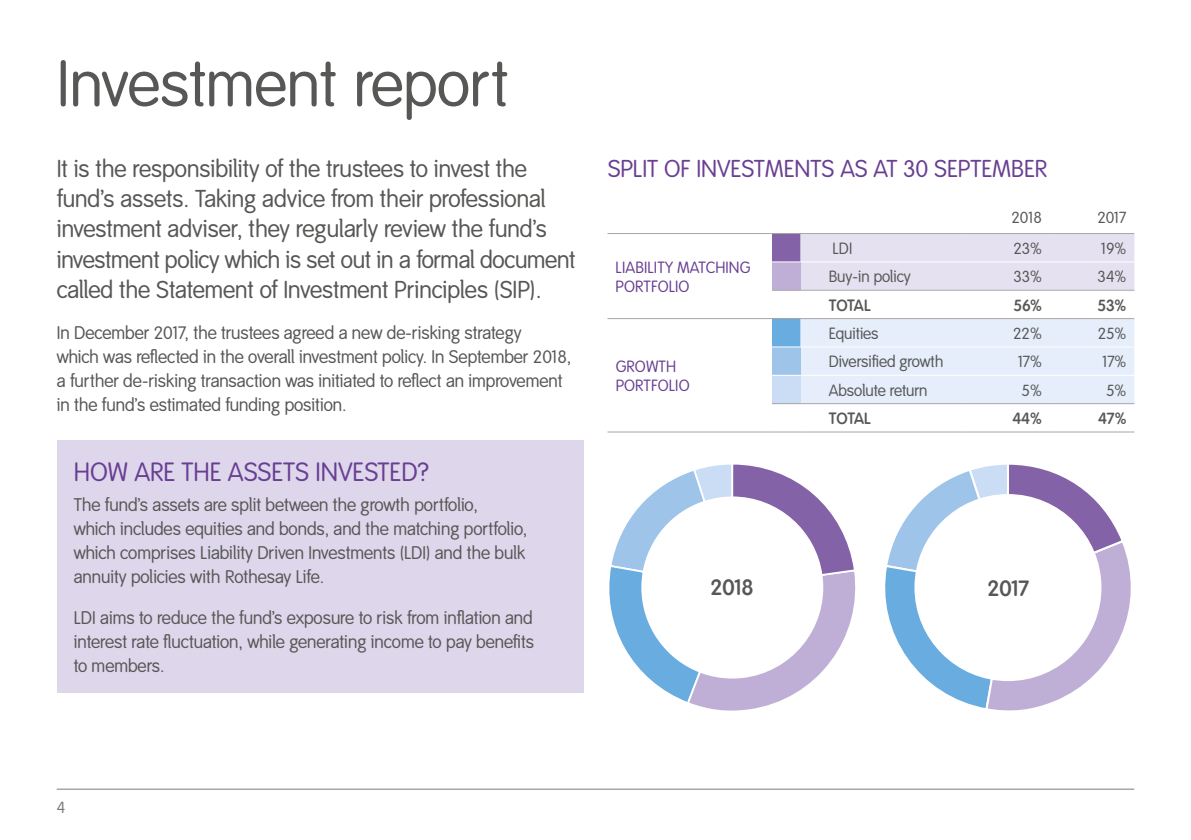
<style>
.page{position:relative;width:1191px;height:840px;background:#fff}
.page>*{position:absolute;margin:0;border:0;box-sizing:border-box;transform-origin:0 0}
.t1{font:64px "Smith&Nephew";color:#575756}
.t2{font:26px "Smith&Nephew";color:#693f92}
.t3{font:24px/30px "Smith&Nephew";color:#575756}
.t4{font:24px "Smith&Nephew";color:#693f92}
.t5{font:600 22px "Smith&Nephew";letter-spacing:-.01em;color:#575756}
.t6{font:18px/24px "Smith&Nephew";color:#575756}
.t7{font:16px "Smith&Nephew";color:#575756}
.t8{font:16px/19.2px "Smith&Nephew";letter-spacing:.01em;color:#693f92}
.t9{font:600 16px "Smith&Nephew";letter-spacing:-.01em;color:#575756}
.t10{font:16px "Smith&Nephew";color:#7c7b7b}
</style>
<div class="page">
<hr style="left:57px;top:788px;width:1077px;height:1px;background:#7c7b7b">
<svg style="left:772px;top:404px;width:362px;height:1px"></svg>
<hr style="left:607px;top:233px;width:165px;height:1px;background:#a7a7a6">
<svg style="left:772px;top:431px;width:28px;height:1px"></svg>
<hr style="left:800px;top:431px;width:164px;height:1px;background:#a7a7a6">
<hr style="left:964px;top:431px;width:85px;height:1px;background:#a7a7a6">
<hr style="left:1049px;top:431px;width:85px;height:1px;background:#a7a7a6">
<hr style="left:607px;top:431px;width:165px;height:1px;background:#a7a7a6">
<svg style="left:772px;top:233px;width:362px;height:58px;background:#ded8ea"></svg>
<hr style="left:800px;top:261px;width:164px;height:1px;background:#fff">
<hr style="left:964px;top:261px;width:85px;height:1px;background:#fff">
<hr style="left:1049px;top:261px;width:85px;height:1px;background:#fff">
<svg style="left:772px;top:318px;width:362px;height:86px;background:#dfeaf7"></svg>
<hr style="left:800px;top:403px;width:164px;height:1px;background:#a7a7a6">
<hr style="left:964px;top:403px;width:85px;height:1px;background:#a7a7a6">
<hr style="left:1049px;top:403px;width:85px;height:1px;background:#a7a7a6">
<hr style="left:607px;top:318px;width:165px;height:1px;background:#a7a7a6">
<svg style="left:885px;top:464px;width:246px;height:247px"></svg>
<div style="left:915px;top:495px;width:185px;height:184px;background:#fff;border-radius:50%"></div>
<svg style="left:609px;top:464px;width:247px;height:247px"></svg>
<div style="left:57px;top:440px;width:526px;height:253px;background:#ded7ec"></div>
<h1 class="t1" style="left:57px;top:47px;width:453px">Investment report</h1>
<p class="t3" style="left:57px;top:155px;width:520px">It is the responsibility of the trustees to invest the fund’s assets. Taking advice from their professional investment adviser, they regularly review the fund’s investment policy which is set out in a formal document called the Statement of Investment Principles (SIP).</p>
<p class="t6" style="left:57px;top:321px;width:516px">In December 2017, the trustees agreed a new de-risking strategy<br>which was reflected in the overall investment policy. In September 2018, a further de-risking transaction was initiated to reflect an improvement in the fund’s estimated funding position.</p>
<h2 class="t2" style="left:74px;top:457px;width:356px">HOW ARE THE ASSETS INVESTED?</h2>
<p class="t6" style="left:74px;top:493px;width:455px">The fund’s assets are split between the growth portfolio,<br>which includes equities and bonds, and the matching portfolio, which comprises Liability Driven Investments (LDI) and the bulk annuity policies with Rothesay Life.</p>
<p class="t6" style="left:74px;top:606px;width:462px;text-align:justify">LDI aims to reduce the fund’s exposure to risk from inflation and interest rate fluctuation, while generating income to pay benefits to members.</p>
<h3 class="t4" style="left:607px;top:155px;width:441px">SPLIT OF INVESTMENTS AS AT 30 SEPTEMBER</h3>
<p class="t8" style="left:615px;top:258px;width:136px">LIABILITY MATCHING<br>PORTFOLIO</p>
<p class="t8" style="left:615px;top:357px;width:75px">GROWTH<br>PORTFOLIO</p>
<p class="t7" style="left:1011px;top:208px;width:32px">2018</p>
<p class="t7" style="left:1097px;top:208px;width:30px">2017</p>
<p class="t7" style="left:832px;top:239px;width:21px">LDI</p>
<p class="t7" style="left:1013px;top:239px;width:30px">23%</p>
<p class="t7" style="left:1101px;top:239px;width:27px">19%</p>
<p class="t7" style="left:828px;top:267px;width:84px">Buy-in policy</p>
<p class="t7" style="left:1013px;top:267px;width:30px">33%</p>
<p class="t7" style="left:1097px;top:267px;width:30px">34%</p>
<p class="t9" style="left:829px;top:295px;width:43px">TOTAL</p>
<p class="t9" style="left:1013px;top:295px;width:30px">56%</p>
<p class="t9" style="left:1097px;top:295px;width:30px">53%</p>
<p class="t7" style="left:828px;top:324px;width:51px">Equities</p>
<p class="t7" style="left:1013px;top:324px;width:30px">22%</p>
<p class="t7" style="left:1097px;top:324px;width:30px">25%</p>
<p class="t7" style="left:828px;top:352px;width:116px">Diversified growth</p>
<p class="t7" style="left:1018px;top:352px;width:25px">17%</p>
<p class="t7" style="left:1102px;top:352px;width:25px">17%</p>
<p class="t7" style="left:828px;top:380px;width:100px">Absolute return</p>
<p class="t7" style="left:1021px;top:380px;width:22px">5%</p>
<p class="t7" style="left:1106px;top:380px;width:22px">5%</p>
<p class="t9" style="left:829px;top:409px;width:43px">TOTAL</p>
<p class="t9" style="left:1012px;top:409px;width:31px">44%</p>
<p class="t9" style="left:1098px;top:409px;width:30px">47%</p>
<p class="t5" style="left:710px;top:574px;width:45px">2018</p>
<p class="t5" style="left:987px;top:575px;width:43px">2017</p>
<p class="t10" style="left:57px;top:797px;width:10px">4</p>
</div>
